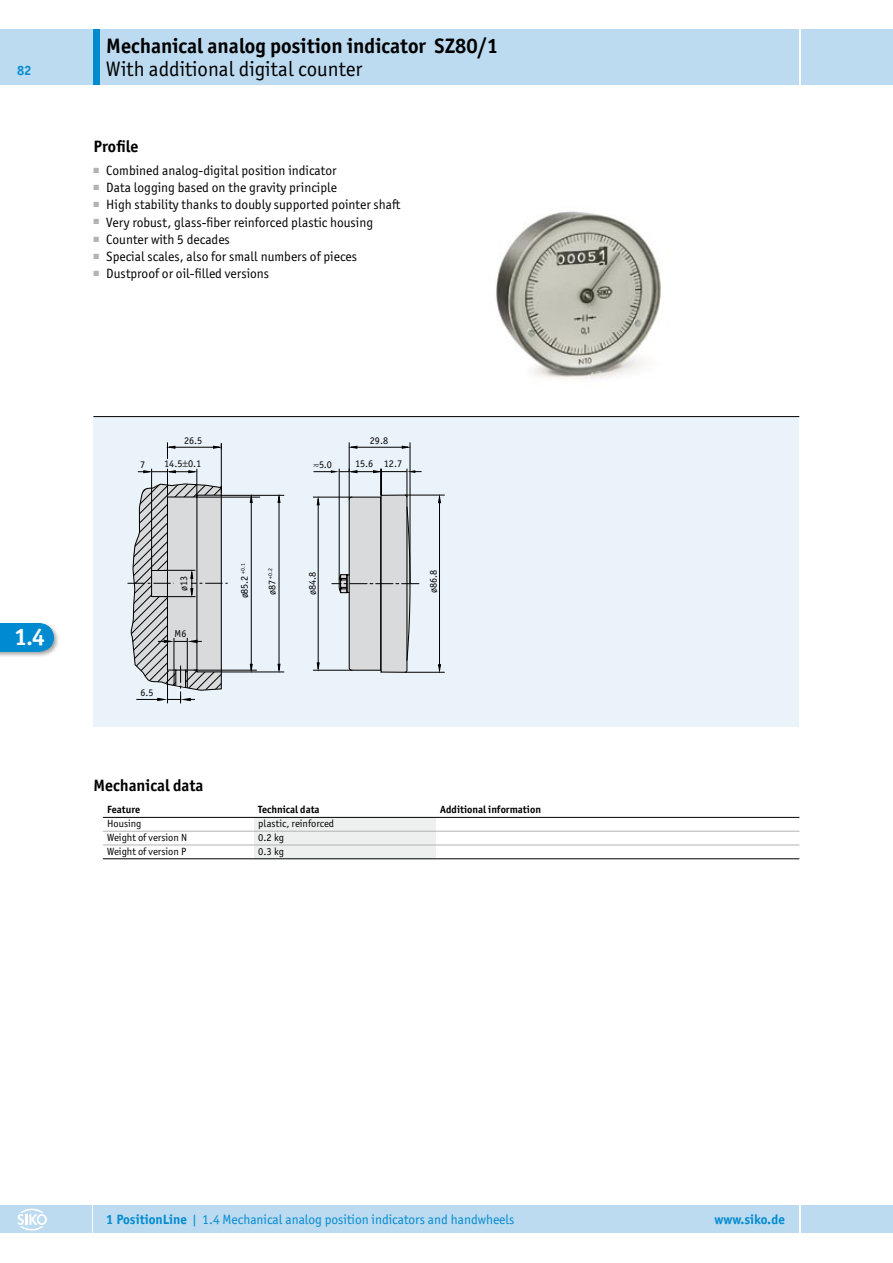
<style>
.page{position:relative;width:893px;height:1263px;background:#fff}
.page>*{position:absolute;margin:0;border:0;box-sizing:border-box;transform-origin:0 0}
.t1{font:700 24px "Officina Sans ITC Pro";color:#fff}
.t2{font:700 21px "Officina Sans ITC Pro";color:#000}
.t3{font:21px "Officina Sans ITC Pro";color:#000}
.t4{font:700 16.5px "Officina Sans ITC Pro";color:#000}
.t5{font:13.5px "Officina Sans ITC Pro";color:#000}
.t6{font:13.5px "Officina Sans ITC Pro";color:#008bd0}
.t7{font:700 13.5px "Officina Sans ITC Pro";color:#008bd0}
.t8{font:10.5px "Officina Sans ITC Pro";color:#000}
.t9{font:700 10.5px "Officina Sans ITC Pro";color:#000}
.t10{font:10.2px "Officina Sans";color:#000}
.t11{font:10.05px "Officina Sans";color:#000}
.t12{font:5.7px "Officina Sans";color:#000}
.s1{font-weight:500}
.s2{font-weight:700}
</style>
<div class="page">
<div style="left:94px;top:1205px;width:705px;height:28px;background:#bcdaf0"></div>
<div style="left:0;top:1205px;width:91px;height:28px;background:#bcdaf0"></div>
<div style="left:801px;top:1205px;width:92px;height:28px;background:#bcdaf0"></div>
<div style="left:94px;top:30px;width:705px;height:55px;background:#bcdaf0"></div>
<div style="left:0;top:30px;width:94px;height:55px;background:#bcdaf0"></div>
<div style="left:801px;top:30px;width:92px;height:55px;background:#bcdaf0"></div>
<img style="left:496px;top:211px;width:165px;height:168px">
<div style="left:0;top:621px;width:60px;height:37px;background:#000;opacity:.4"></div>
<div style="left:0;top:623px;width:54px;height:28px;background:#008bd0"></div>
<div style="left:94px;top:30px;width:6px;height:55px;background:#008bd0"></div>
<div style="left:93px;top:416px;width:706px;height:311px;background:#eaf3fa"></div>
<hr style="left:405px;top:495px;width:40px;height:1px;background:#000">
<hr style="left:405px;top:672px;width:40px;height:1px;background:#000">
<hr style="left:439px;top:497px;width:1px;height:173px;background:#000">
<svg style="left:438px;top:664px;width:3px;height:10px"></svg>
<svg style="left:438px;top:494px;width:3px;height:9px"></svg>
<hr style="left:410px;top:442px;width:1px;height:142px;background:#000">
<hr style="left:351px;top:447px;width:57px;height:1px;background:#000">
<svg style="left:348px;top:445px;width:10px;height:4px"></svg>
<svg style="left:402px;top:445px;width:9px;height:4px"></svg>
<hr style="left:349px;top:442px;width:1px;height:58px;background:#000">
<svg style="left:313px;top:469px;width:109px;height:204px"></svg>
<hr style="left:221px;top:495px;width:63px;height:1px;background:#000">
<hr style="left:221px;top:672px;width:63px;height:1px;background:#000">
<hr style="left:279px;top:497px;width:1px;height:173px;background:#000">
<svg style="left:277px;top:663px;width:4px;height:10px"></svg>
<svg style="left:277px;top:494px;width:4px;height:9px"></svg>
<hr style="left:194px;top:670px;width:63px;height:1px;background:#000">
<hr style="left:197px;top:497px;width:63px;height:1px;background:#000">
<hr style="left:251px;top:497px;width:1px;height:173px;background:#000">
<svg style="left:250px;top:663px;width:3px;height:10px"></svg>
<svg style="left:250px;top:494px;width:3px;height:9px"></svg>
<svg style="left:17px;top:1208px;width:30px;height:22px"></svg>
<hr style="left:93px;top:416px;width:706px;height:1px;background:#000">
<div style="left:254px;top:818px;width:182px;height:40px;background:#eeefef"></div>
<hr style="left:103px;top:845px;width:151px;height:1px;background:#b1b3b4">
<hr style="left:254px;top:845px;width:182px;height:1px;background:#b1b3b4">
<hr style="left:436px;top:845px;width:363px;height:1px;background:#b1b3b4">
<hr style="left:103px;top:817px;width:151px;height:1px;background:#000">
<hr style="left:254px;top:817px;width:182px;height:1px;background:#000">
<hr style="left:436px;top:817px;width:363px;height:1px;background:#000">
<hr style="left:103px;top:858px;width:151px;height:1px;background:#000">
<hr style="left:254px;top:858px;width:182px;height:1px;background:#000">
<hr style="left:436px;top:858px;width:363px;height:1px;background:#000">
<hr style="left:103px;top:831px;width:151px;height:1px;background:#b1b3b4">
<hr style="left:254px;top:831px;width:182px;height:1px;background:#b1b3b4">
<hr style="left:436px;top:831px;width:363px;height:1px;background:#b1b3b4">
<svg style="left:127px;top:442px;width:101px;height:261px"></svg>
<p class="t7" style="left:17px;top:62px;width:16px">82</p>
<h2 class="t2" style="left:106px;top:33px;width:394px">Mechanical analog position indicator SZ80/1</h2>
<h2 class="t3" style="left:106px;top:57px;width:258px">With additional digital counter</h2>
<p class="t4" style="left:94px;top:136px;width:46px">Profile</p>
<p class="t5" style="left:94px;top:162px;width:245px"><sup>■</sup> Combined analog-digital position indicator</p>
<p class="t5" style="left:94px;top:180px;width:245px"><sup>■</sup> Data logging based on the gravity principle</p>
<p class="t5" style="left:94px;top:197px;width:308px"><sup>■</sup> High stability thanks to doubly supported pointer shaft</p>
<p class="t5" style="left:94px;top:214px;width:281px"><sup>■</sup> Very robust, glass-fiber reinforced plastic housing</p>
<p class="t5" style="left:94px;top:231px;width:138px"><sup>■</sup> Counter with 5 decades</p>
<p class="t5" style="left:94px;top:249px;width:265px"><sup>■</sup> Special scales, also for small numbers of pieces</p>
<p class="t5" style="left:94px;top:266px;width:177px"><sup>■</sup> Dustproof or oil-filled versions</p>
<h1 class="t1" style="left:14px;top:622px;width:32px">1<span class="s1">.</span>4</h1>
<p class="t10" style="left:184px;top:435px;width:20px">26.5</p>
<p class="t10" style="left:140px;top:459px;width:7px">7</p>
<p class="t10" style="left:164px;top:458px;width:39px">14.5 0.1</p>
<p class="t10" style="left:370px;top:435px;width:20px">29.8</p>
<p class="t10" style="left:313px;top:459px;width:20px">≈5.0</p>
<p class="t10" style="left:355px;top:457px;width:49px">15.6 12.7</p>
<p class="t10" style="left:178px;top:591px;width:17px;rotate:-90deg">ø13</p>
<p class="t11" style="left:140px;top:687px;width:15px">6.5</p>
<p class="t11" style="left:175px;top:628px;width:13px">M6</p>
<p class="t4" style="left:94px;top:775px;width:112px">Mechanical data</p>
<p class="t10" style="left:238px;top:598px;width:37px;rotate:-90deg">ø85.2 <sup>+0.1</sup></p>
<p class="t12" style="left:267px;top:579px;width:12px;rotate:-90deg">+0.2</p>
<p class="t10" style="left:266px;top:595px;width:17px;rotate:-90deg">ø87</p>
<p class="t10" style="left:306px;top:595px;width:25px;rotate:-90deg">ø84.8</p>
<p class="t10" style="left:427px;top:593px;width:25px;rotate:-90deg">ø86.8</p>
<p class="t9" style="left:107px;top:803px;width:35px">Feature</p>
<p class="t9" style="left:258px;top:803px;width:63px">Technical data</p>
<p class="t9" style="left:440px;top:803px;width:102px">Additional information</p>
<p class="t8" style="left:107px;top:818px;width:36px">Housing</p>
<p class="t8" style="left:258px;top:818px;width:77px">plastic, reinforced</p>
<p class="t8" style="left:107px;top:831px;width:82px">Weight of version N</p>
<p class="t8" style="left:258px;top:831px;width:27px">0.2 kg</p>
<p class="t8" style="left:107px;top:845px;width:81px">Weight of version P</p>
<p class="t8" style="left:258px;top:845px;width:27px">0.3 kg</p>
<p class="t6" style="left:106px;top:1211px;width:410px"><span class="s2">1 PositionLine</span> | 1.4 Mechanical analog position indicators and handwheels</p>
<p class="t7" style="left:714px;top:1211px;width:72px">www.siko.de</p>
</div>
